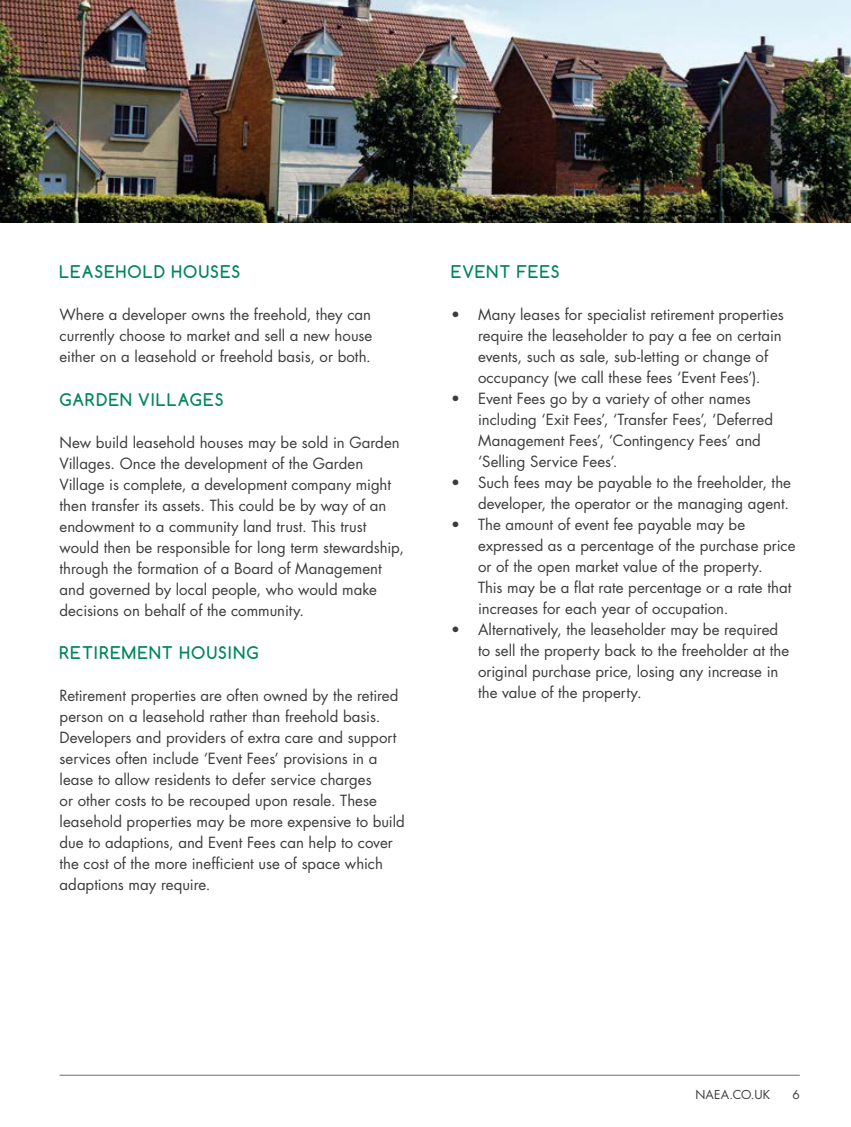
<style>
.page{position:relative;width:851px;height:1127px;background:#fff}
.page>*{position:absolute;margin:0;border:0;box-sizing:border-box;transform-origin:0 0}
.t1{font:700 16.5px "Comfortaa";letter-spacing:.07em;color:#008758}
.t2{font:15px/21px "Futura Std";color:#3c3c3b}
.t3{font:12px "Futura Std";letter-spacing:.015em;color:#3c3c3b}
</style>
<div class="page">
<hr style="left:60px;top:1075px;width:739px;height:1px;background:#706f6f">
<img style="left:0;top:0;width:850px;height:222px">
<p class="t1" style="left:60px;top:261px;width:182px">LEASEHOLD HOUSES</p>
<p class="t2" style="left:60px;top:304px;width:314px;text-align:justify">Where a developer owns the freehold, they can currently choose to market and sell a new house either on a leasehold or freehold basis, or both.</p>
<p class="t1" style="left:60px;top:389px;width:165px">GARDEN VILLAGES</p>
<p class="t2" style="left:60px;top:432px;width:346px">New build leasehold houses may be sold in Garden Villages. Once the development of the Garden Village is complete, a development company might then transfer its assets. This could be by way of an endowment to a community land trust. This trust would then be responsible for long term stewardship, through the formation of a Board of Management and governed by local people, who would make decisions on behalf of the community.</p>
<p class="t1" style="left:60px;top:642px;width:200px">RETIREMENT HOUSING</p>
<p class="t2" style="left:60px;top:685px;width:347px">Retirement properties are often owned by the retired person on a leasehold rather than freehold basis.<br>Developers and providers of extra care and support services often include ‘Event Fees’ provisions in a lease to allow residents to defer service charges<br>or other costs to be recouped upon resale. These leasehold properties may be more expensive to build due to adaptions, and Event Fees can help to cover the cost of the more inefficient use of space which adaptions may require.</p>
<p class="t1" style="left:451px;top:261px;width:110px">EVENT FEES</p>
<p class="t2" style="left:478px;top:304px;width:307px;text-indent:-27px">• Many leases for specialist retirement properties require the leaseholder to pay a fee on certain events, such as sale, sub-letting or change of occupancy (we call these fees ‘Event Fees’).</p>
<p class="t2" style="left:478px;top:388px;width:296px;text-indent:-27px">• Event Fees go by a variety of other names including ‘Exit Fees’, ‘Transfer Fees’, ‘Deferred Management Fees’, ‘Contingency Fees’ and ‘Selling Service Fees’.</p>
<p class="t2" style="left:451px;top:472px;width:341px;text-align:right">• Such fees may be payable to the freeholder, the developer, the operator or the managing agent.</p>
<p class="t2" style="left:478px;top:514px;width:319px;text-indent:-27px">• The amount of event fee payable may be expressed as a percentage of the purchase price or of the open market value of the property.<br>This may be a flat rate percentage or a rate that increases for each year of occupation.</p>
<p class="t2" style="left:478px;top:619px;width:312px;text-indent:-27px">• Alternatively, the leaseholder may be required to sell the property back to the freeholder at the original purchase price, losing any increase in the value of the property.</p>
<p class="t3" style="left:695px;top:1087px;width:76px">NAEA.CO.UK</p>
<p class="t3" style="left:792px;top:1087px;width:9px">6</p>
</div>
